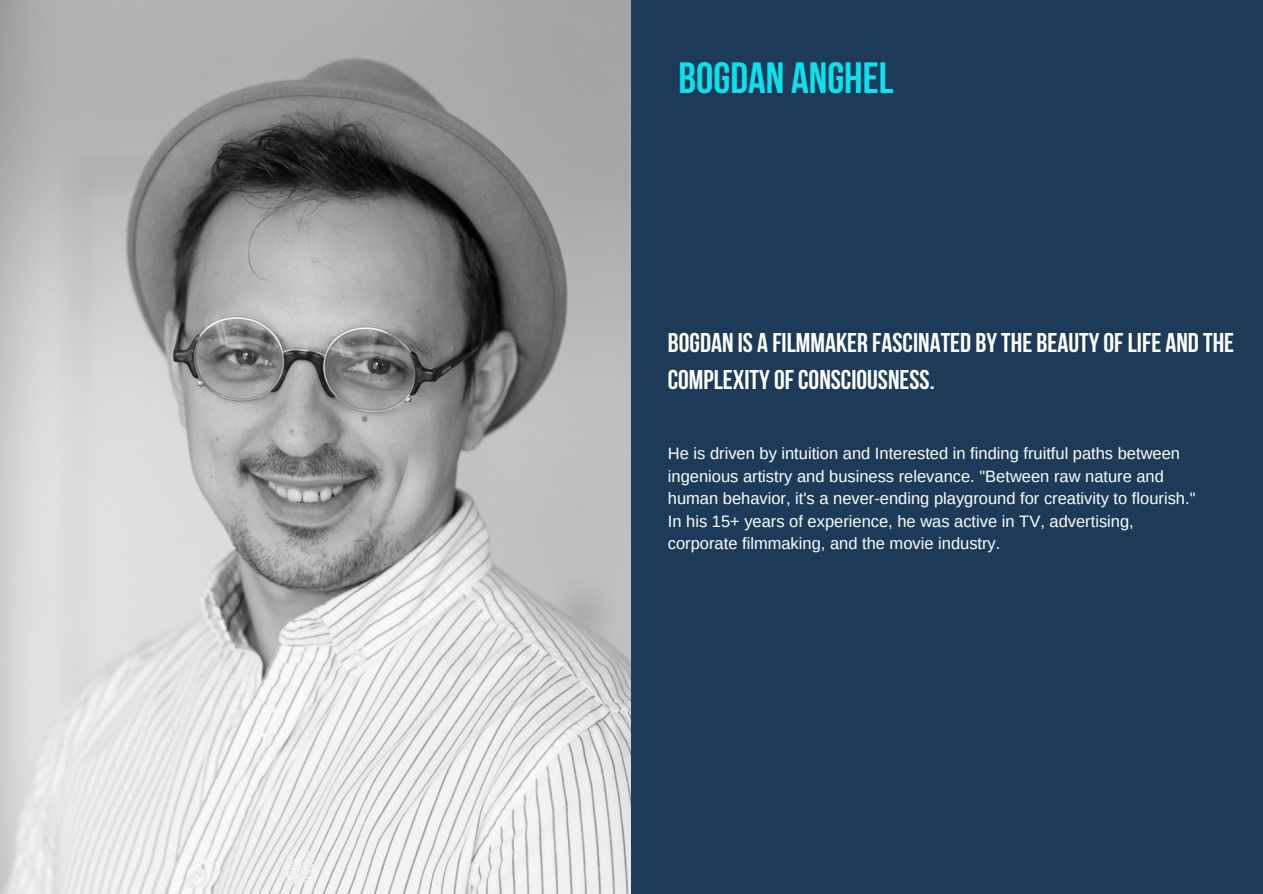
<style>
.page{position:relative;width:1263px;height:894px;background:#fff}
.page>*{position:absolute;margin:0;border:0;box-sizing:border-box;transform-origin:0 0}
.t1{font:700 43.5px "Bebas Neue";color:#0de1ee}
.t2{font:700 27px/37px "Bebas Neue";color:#fff}
.t3{font:16.5px/22.5px "Arimo";color:#fff}
</style>
<div class="page">
<div style="left:0;top:0;width:1263px;height:893px;background:#1d3b58"></div>
<img style="left:0;top:0;width:631px;height:893px">
<h1 class="t1" style="left:678px;top:60px;width:217px">BOGDAN ANGHEL</h1>
<h2 class="t2" style="left:668px;top:327px;width:568px">BOGDAN IS A FILMMAKER FASCINATED BYTHE BEAUTY OFLIFE AND THE<br>COMPLEXITYOFCONSCIOUSNESS.</h2>
<p class="t3" style="left:668px;top:442px;width:529px">He is driven by intuition and Interested in finding fruitful paths between ingenious artistry and business relevance. "Between raw nature and human behavior, it's a never-ending playground for creativity to flourish." In his 15+ years of experience, he was active in TV, advertising, corporate filmmaking, and the movie industry.</p>
</div>
